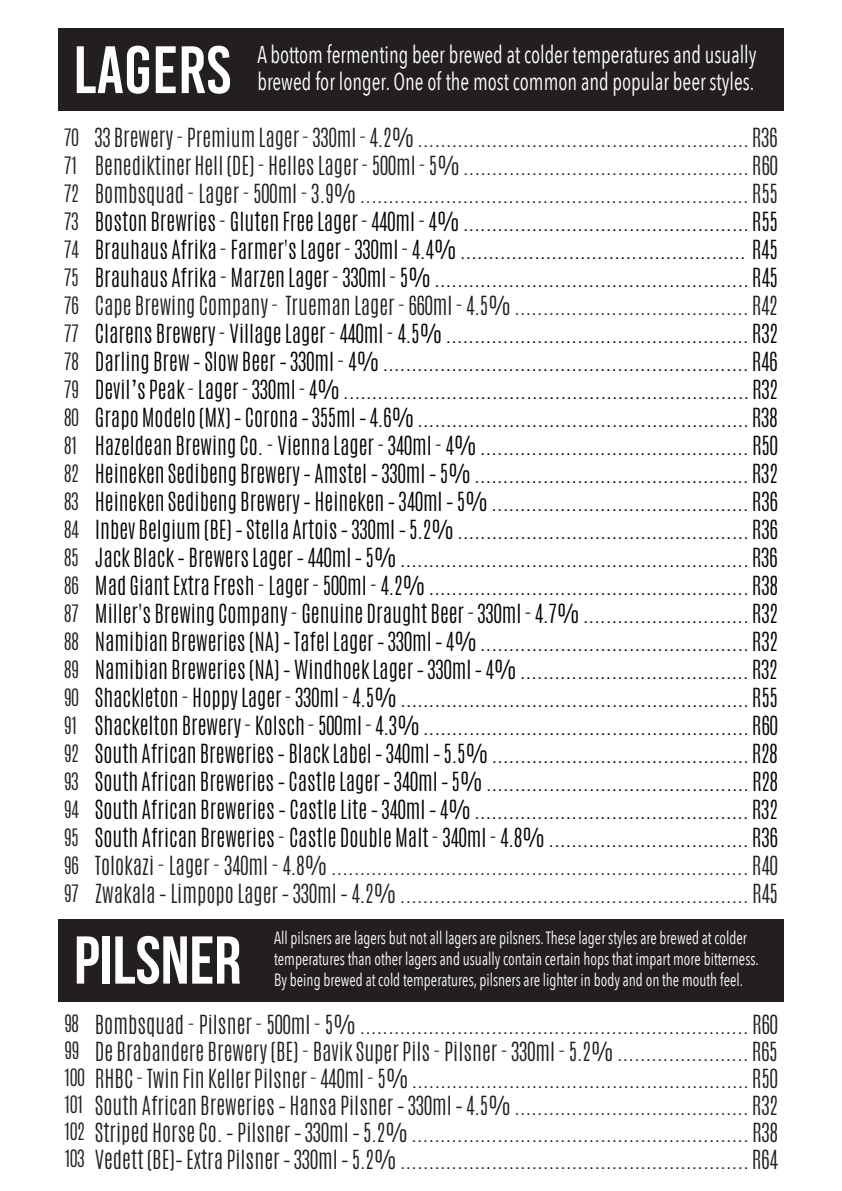
<style>
.page{position:relative;width:842px;height:1191px;background:#fff}
.page>*{position:absolute;margin:0;border:0;box-sizing:border-box;transform-origin:0 0}
.t1{font:24.4px/26.4px "Avenir Next Condensed";color:#fff;scale:.85 1}
.t2{font:300 22px/28px "Antonio";color:#040503;text-align:justify}
.t3{font:300 22px/27px "Antonio";color:#231f20;text-align:justify}
.t4{font:300 20px/28px "Antonio";color:#231f20;text-align:justify}
.t5{font:17.6px/21.2px "Avenir Next Condensed";color:#fff;scale:.85 1}
</style>
<div class="page">
<div style="left:58px;top:28px;width:726px;height:83px;background:#231f20"></div>
<svg style="left:77px;top:46px;width:72px;height:48px"></svg>
<svg style="left:156px;top:46px;width:20px;height:47px"></svg>
<svg style="left:182px;top:46px;width:48px;height:48px"></svg>
<div style="left:58px;top:918px;width:726px;height:83px;background:#231f20"></div>
<svg style="left:77px;top:936px;width:22px;height:47px"></svg>
<div style="left:103px;top:936px;width:7px;height:47px;background:#fff"></div>
<svg style="left:115px;top:936px;width:125px;height:48px"></svg>
<p class="t1" style="left:257px;top:40px;width:589px">A bottom fermenting beer brewed at colder temperatures and usually brewed for longer. One of the most common and popular beer styles.</p>
<p class="t4" style="left:64px;top:123px;width:16px">70<br>71<br>72<br>73<br>74<br>75<br>76<br>77<br>78<br>79<br>80<br>81<br>82<br>83<br>84<br>85<br>86<br>87<br>88<br>89<br>90<br>91<br>92<br>93<br>94<br>95<br>96<br>97</p>
<p class="t4" style="left:64px;top:1010px;width:22px;line-height:27px;text-align:left">98<br>99<br>100<br>101<br>102<br>103</p>
<p class="t3" style="left:95px;top:123px;width:684px;line-height:28px">33 Brewery - Premium Lager - 330ml - 4.2% .......................................................... R36<br>Benediktiner Hell (DE) - Helles Lager - 500ml - 5% .................................................. R60<br>Bombsquad - Lager - 500ml - 3.9% .................................................................... R55</p>
<p class="t2" style="left:95px;top:207px;width:684px">Boston Brewries - Gluten Free Lager - 440ml - 4% .................................................. R55<br>Brauhaus Afrika - Farmer's Lager - 330ml - 4.4% .................................................. R45<br>Brauhaus Afrika - Marzen Lager - 330ml - 5% ....................................................... R45</p>
<p class="t3" style="left:95px;top:292px;width:684px">Cape Brewing Company - Trueman Lager - 660ml - 4.5% ......................................... R42</p>
<p class="t2" style="left:95px;top:319px;width:684px">Clarens Brewery - Village Lager - 440ml - 4.5% ..................................................... R32<br>Darling Brew – Slow Beer – 330ml - 4% ................................................................ R46<br>Devil’s Peak - Lager - 330ml - 4% ....................................................................... R32<br>Grapo Modelo (MX) – Corona – 355ml – 4.6% .......................................................... R38<br>Hazeldean Brewing Co. - Vienna Lager - 340ml - 4% ............................................... R50<br>Heineken Sedibeng Brewery – Amstel – 330ml – 5% ................................................ R32<br>Heineken Sedibeng Brewery – Heineken – 340ml – 5% ............................................. R36<br>Inbev Belgium (BE) – Stella Artois – 330ml – 5.2% ................................................... R36<br>Jack Black – Brewers Lager – 440ml – 5% ............................................................. R36<br>Mad Giant Extra Fresh - Lager - 500ml - 4.2% ........................................................ R38<br>Miller's Brewing Company - Genuine Draught Beer - 330ml - 4.7% ............................. R32<br>Namibian Breweries (NA) – Tafel Lager – 330ml – 4% ............................................... R32<br>Namibian Breweries (NA) – Windhoek Lager – 330ml – 4% ........................................ R32<br>Shackleton - Hoppy Lager - 330ml - 4.5% ............................................................. R55<br>Shackelton Brewery - Kolsch - 500ml - 4.3% ......................................................... R60<br>South African Breweries – Black Label – 340ml – 5.5% ............................................. R28<br>South African Breweries – Castle Lager – 340ml – 5% .............................................. R28<br>South African Breweries – Castle Lite – 340ml – 4% ................................................ R32<br>South African Breweries - Castle Double Malt - 340ml - 4.8% ................................... R36</p>
<p class="t3" style="left:95px;top:852px;width:684px;line-height:28px">Tolokazi - Lager - 340ml - 4.8% ......................................................................... R40<br>Zwakala – Limpopo Lager – 330ml – 4.2% ............................................................. R45</p>
<p class="t5" style="left:274px;top:926px;width:572px">All pilsners are lagers but not all lagers are pilsners. These lager styles are brewed at colder temperatures than other lagers and usually contain certain hops that impart more bitterness.<br>By being brewed at cold temperatures, pilsners are lighter in body and on the mouth feel.</p>
<p class="t3" style="left:95px;top:1011px;width:684px">Bombsquad - Pilsner - 500ml - 5% .................................................................... R60<br>De Brabandere Brewery (BE) - Bavik Super Pils - Pilsner - 330ml - 5.2% ....................... R65<br>RHBC - Twin Fin Keller Pilsner - 440ml - 5% ........................................................... R50<br>South African Breweries – Hansa Pilsner – 330ml – 4.5% ......................................... R32<br>Striped Horse Co. – Pilsner – 330ml – 5.2% ........................................................... R38<br>Vedett (BE)– Extra Pilsner – 330ml – 5.2% ............................................................. R64</p>
</div>
